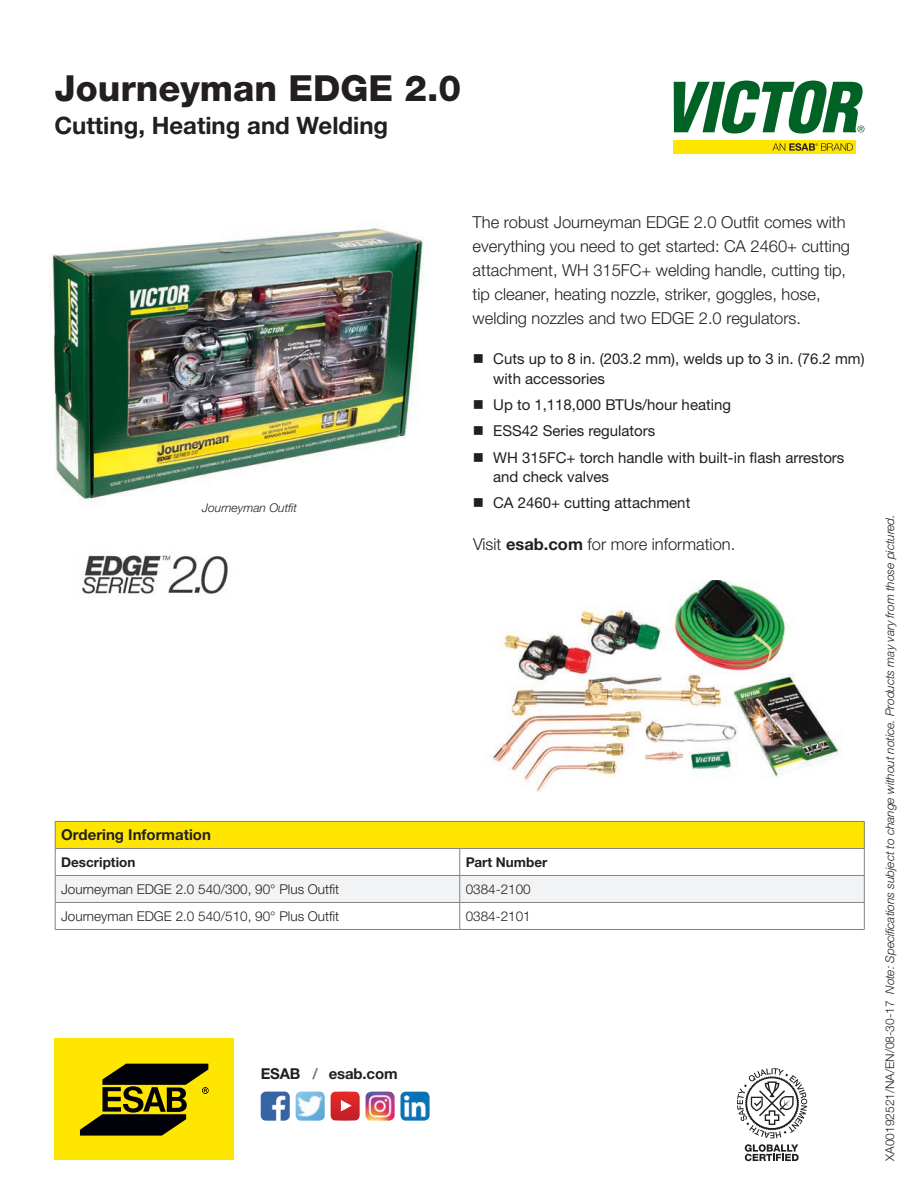
<style>
.page{position:relative;width:918px;height:1188px;background:#fff}
.page>*{position:absolute;margin:0;border:0;box-sizing:border-box;transform-origin:0 0}
.t1{font:800 36px "Helvetica Neue LTW1 G";color:#231f20}
.t2{font:700 24px "Helvetica Neue LTW1 G";color:#231f20}
.t3{font:300 16.5px/24px "Helvetica Neue LTW1 G";color:#231f20}
.t4{font:15px/19.5px "Helvetica Neue LTW1 G";color:#231f20}
.t5{font:700 15px "Helvetica Neue LTW1 G";color:#231f20}
.t6{font:700 15px "Helvetica Neue LT Std";letter-spacing:-.01em;color:#231f20}
.t7{font:300 13.5px "Helvetica Neue LTW1 G";color:#231f20}
.t8{font:700 13.5px "Helvetica Neue LTW1 G";color:#231f20}
.t9{font:italic 300 12px "Helvetica Neue LTW1 G";letter-spacing:-.005em;color:#231f20}
.s1{font-weight:700}
.s2{color:#76787b}
.s3{font-style:normal}
</style>
<div class="page">
<div style="left:56px;top:1039px;width:177px;height:121px;background:#ffe601"></div>
<svg style="left:80px;top:1064px;width:129px;height:72px"></svg>
<svg style="left:737px;top:1068px;width:70px;height:70px"></svg>
<svg style="left:745px;top:1144px;width:54px;height:17px"></svg>
<img style="left:366px;top:1092px;width:29px;height:29px">
<img style="left:400px;top:1092px;width:30px;height:29px">
<img style="left:261px;top:1092px;width:29px;height:29px">
<img style="left:296px;top:1092px;width:29px;height:29px">
<svg style="left:331px;top:1092px;width:29px;height:29px"></svg>
<img style="left:82px;top:555px;width:147px;height:39px">
<hr style="left:55px;top:821px;width:405px;height:1px;background:#808285">
<hr style="left:460px;top:821px;width:405px;height:1px;background:#808285">
<svg style="left:55px;top:822px;width:810px;height:107px"></svg>
<hr style="left:55px;top:929px;width:405px;height:1px;background:#808285">
<hr style="left:460px;top:929px;width:405px;height:1px;background:#808285">
<img style="left:490px;top:580px;width:351px;height:211px">
<img style="left:49px;top:228px;width:375px;height:274px">
<div style="left:674px;top:140px;width:182px;height:14px;background:#ffe601"></div>
<svg style="left:772px;top:143px;width:81px;height:8px"></svg>
<svg style="left:674px;top:81px;width:191px;height:53px"></svg>
<h1 class="t1" style="left:54px;top:67px;width:408px">Journeyman EDGE 2.0</h1>
<h2 class="t2" style="left:54px;top:111px;width:335px">Cutting, Heating and Welding</h2>
<p class="t9" style="left:202px;top:500px;width:96px">Journeyman Outfit</p>
<p class="t3" style="left:473px;top:210px;width:379px">The robust Journeyman EDGE 2.0 Outfit comes with everything you need to get started: CA 2460+ cutting attachment, WH 315FC+ welding handle, cutting tip, tip cleaner, heating nozzle, striker, goggles, hose, welding nozzles and two EDGE 2.0 regulators.</p>
<p class="t4" style="left:493px;top:349px;width:373px;text-indent:-20px">■ Cuts up to 8 in. (203.2 mm), welds up to 3 in. (76.2 mm) with accessories</p>
<p class="t4" style="left:473px;top:395px;width:260px">■ Up to 1,118,000 BTUs/hour heating</p>
<p class="t4" style="left:473px;top:421px;width:184px">■ ESS42 Series regulators</p>
<p class="t4" style="left:493px;top:448px;width:353px;text-indent:-20px">■ WH 315FC+ torch handle with built-in flash arrestors and check valves</p>
<p class="t4" style="left:473px;top:493px;width:219px">■ CA 2460+ cutting attachment</p>
<p class="t3" style="left:473px;top:532px;width:264px">Visit <span class="s1">esab.com</span> for more information.</p>
<p class="t5" style="left:61px;top:826px;width:151px">Ordering Information</p>
<p class="t8" style="left:61px;top:854px;width:76px">Description</p>
<p class="t8" style="left:466px;top:854px;width:83px">Part Number</p>
<p class="t7" style="left:61px;top:881px;width:279px">Journeyman EDGE 2.0 540/300, 90° Plus Outfit</p>
<p class="t7" style="left:466px;top:881px;width:67px">0384-2100</p>
<p class="t7" style="left:61px;top:908px;width:279px">Journeyman EDGE 2.0 540/510, 90° Plus Outfit</p>
<p class="t7" style="left:466px;top:908px;width:67px">0384-2101</p>
<p class="t6" style="left:261px;top:1064px;width:138px">ESAB <span class="s2">/</span> esab.com</p>
<p class="t9" style="left:883px;top:1161px;width:648px;rotate:-90deg"><span class="s3">XA00192521/NA/EN/08-30-17</span> Note: Specifications subject to change without notice. Products may vary from those pictured.</p>
</div>
